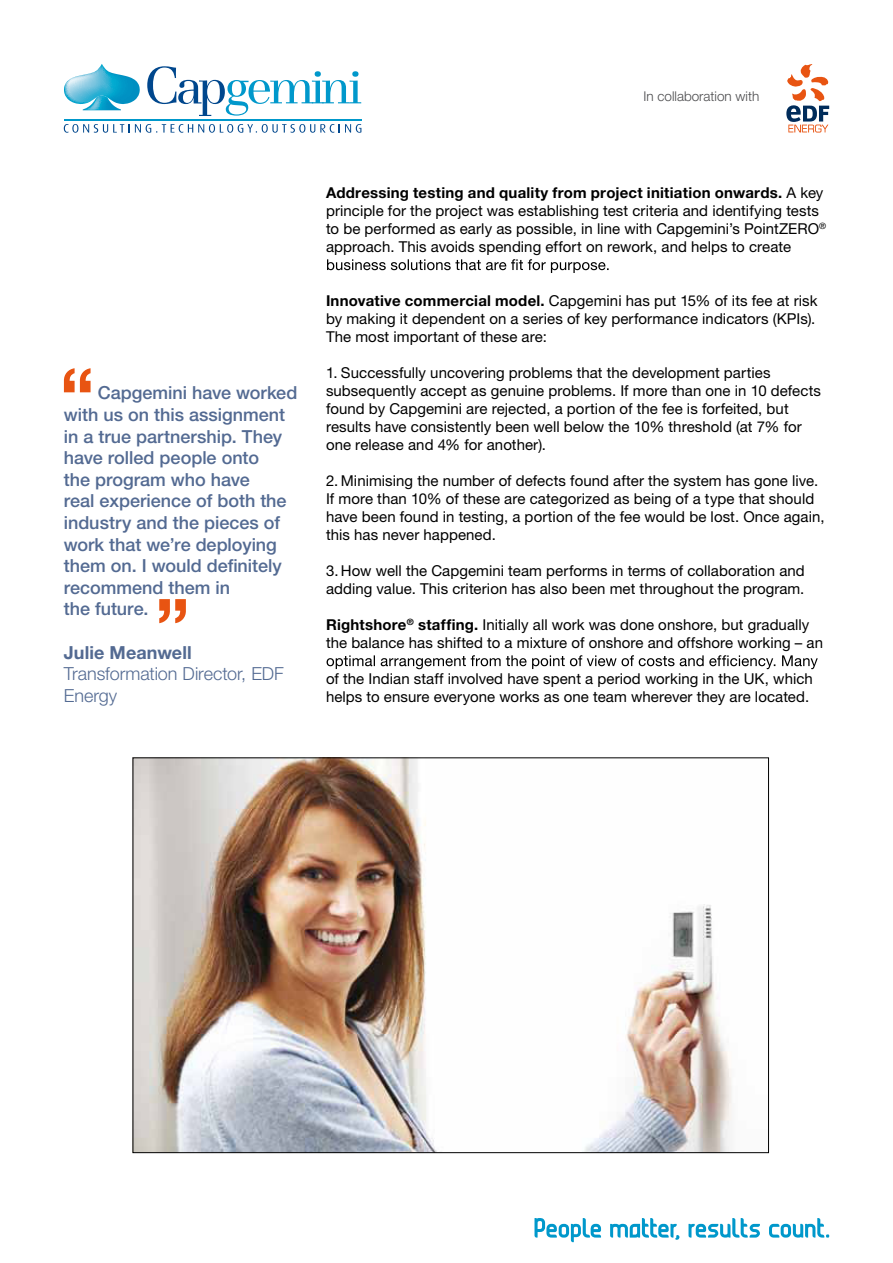
<style>
.page{position:relative;width:893px;height:1263px;background:#fff}
.page>*{position:absolute;margin:0;border:0;box-sizing:border-box;transform-origin:0 0}
.t1{font:700 75px "Helvetica Neue LT Std";color:#e85412}
.t2{font:500 18px/21.6px "Helvetica Neue LT Std";color:#536a92}
.t3{font:300 18px/21.6px "Helvetica Neue LT Std";letter-spacing:-.005em;color:#536a92}
.t4{font:15px/18px "Helvetica Neue LT Std";letter-spacing:.005em;color:#000}
.t5{font:300 13.5px "Helvetica Neue LT Std";color:#4b4b4d}
.s1{font-weight:700}
</style>
<div class="page">
<svg style="left:327px;top:259px;width:282px;height:14px"></svg>
<svg style="left:327px;top:655px;width:491px;height:14px"></svg>
<svg style="left:534px;top:1218px;width:67px;height:24px"></svg>
<svg style="left:610px;top:1218px;width:69px;height:22px"></svg>
<svg style="left:769px;top:1218px;width:60px;height:19px"></svg>
<svg style="left:688px;top:1218px;width:72px;height:19px"></svg>
<svg style="left:786px;top:64px;width:43px;height:69px"></svg>
<svg style="left:64px;top:64px;width:76px;height:46px"></svg>
<svg style="left:147px;top:66px;width:214px;height:50px"></svg>
<svg style="left:64px;top:124px;width:297px;height:9px"></svg>
<hr style="left:64px;top:119px;width:297px;height:2px;background:#0098cb">
<img style="left:135px;top:760px;width:597px;height:391px">
<p class="t5" style="left:643px;top:88px;width:117px">In collaboration with</p>
<p class="t1" style="left:60px;top:349px;width:36px">“</p>
<p class="t2" style="left:64px;top:382px;width:235px;text-indent:34px">Capgemini have worked with us on this assignment in a true partnership. They have rolled people onto<br>the program who have<br>real experience of both the industry and the pieces of work that we’re deploying them on. I would definitely recommend them in<br>the future.</p>
<p class="t3" style="left:64px;top:641px;width:221px"><span class="s1">Julie Meanwell<br></span>Transformation Director, EDF<br>Energy</p>
<p class="t1" style="left:190px;top:643px;width:36px;rotate:-180deg">“</p>
<p class="t4" style="left:326px;top:183px;width:502px"><span class="s1">Addressing testing and quality from project initiation onwards.</span> A key principle for the project was establishing test criteria and identifying tests to be performed as early as possible, in line with Capgemini’s PointZERO<sup>® </sup>approach. This avoids spending effort on rework, and helps to create</p>
<p class="t4" style="left:326px;top:291px;width:493px"><span class="s1">Innovative commercial model.</span> Capgemini has put 15% of its fee at risk by making it dependent on a series of key performance indicators (KPIs).<br>The most important of these are:</p>
<p class="t4" style="left:326px;top:363px;width:497px">1. Successfully uncovering problems that the development parties subsequently accept as genuine problems. If more than one in 10 defects found by Capgemini are rejected, a portion of the fee is forfeited, but results have consistently been well below the 10% threshold (at 7% for one release and 4% for another).</p>
<p class="t4" style="left:326px;top:471px;width:500px">2. Minimising the number of defects found after the system has gone live.<br>If more than 10% of these are categorized as being of a type that should have been found in testing, a portion of the fee would be lost. Once again, this has never happened.</p>
<p class="t4" style="left:326px;top:561px;width:480px">3. How well the Capgemini team performs in terms of collaboration and adding value. This criterion has also been met throughout the program.</p>
<p class="t4" style="left:326px;top:615px;width:499px"><span class="s1">Rightshore</span><sup>®</sup> <span class="s1">staffing.</span> Initially all work was done onshore, but gradually the balance has shifted to a mixture of onshore and offshore working – an</p>
<p class="t4" style="left:326px;top:669px;width:488px">of the Indian staff involved have spent a period working in the UK, which helps to ensure everyone works as one team wherever they are located.</p>
</div>
